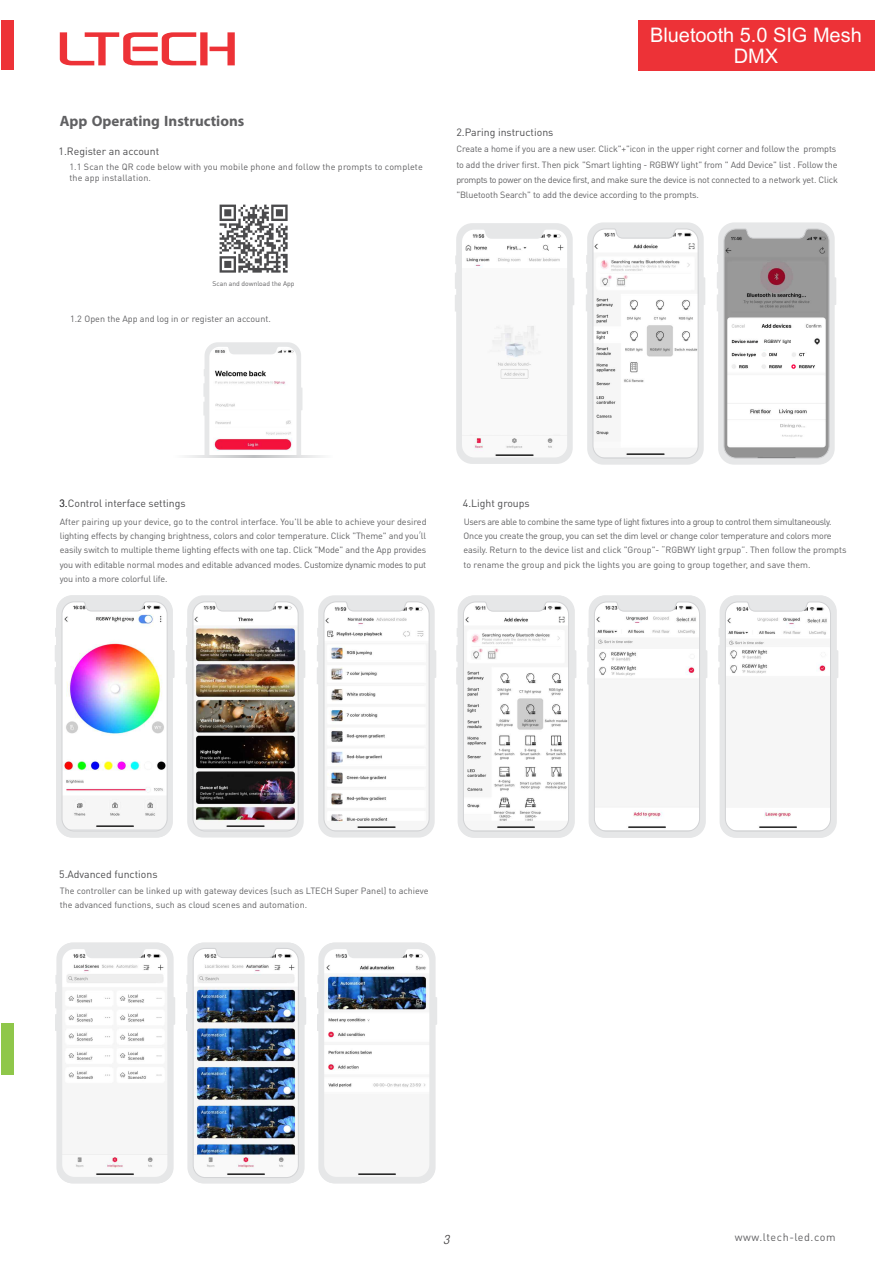
<style>
.page{position:relative;width:893px;height:1263px;background:#fff}
.page>*{position:absolute;margin:0;border:0;box-sizing:border-box;transform-origin:0 0}
.t1{font:20.1px/21.1px "Arial Unicode MS";color:#fefefe;text-align:center}
.t2{font:700 15px "Myriad Pro";color:#606062}
.t3{font:italic 300 condensed 12.9px "Helvetica Neue LT";color:#373435}
.t4{font:10.8px "DIN Pro";letter-spacing:.05em;color:#606062}
.t5{font:10.5px "DIN Pro";color:#4b4b4d}
.t6{font:9px/14.2px "DIN Pro";letter-spacing:-.01em;color:#606062}
.t7{font:9px/11.4px "DIN Pro";letter-spacing:.015em;color:#606062}
.t8{font:6.75px "DIN Pro";color:#606062}
.t9{font:4.5px "Arial";color:#000}
.s1{font-family:"Microsoft Ya Hei";font-weight:300;font-size:10.35px}
</style>
<div class="page">
<svg style="left:60px;top:32px;width:175px;height:33px"></svg>
<div style="left:1px;top:20px;width:13px;height:50px;background:#ed3237"></div>
<div style="left:1px;top:1023px;width:13px;height:51px;background:#8fc74a"></div>
<svg style="left:220px;top:205px;width:68px;height:68px"></svg>
<svg style="left:587px;top:595px;width:120px;height:243px"></svg>
<svg style="left:718px;top:595px;width:120px;height:243px"></svg>
<svg style="left:456px;top:595px;width:120px;height:243px"></svg>
<svg style="left:317px;top:942px;width:120px;height:241px"></svg>
<svg style="left:55px;top:942px;width:120px;height:241px"></svg>
<svg style="left:203px;top:342px;width:99px;height:113px"></svg>
<img style="left:209px;top:347px;width:87px;height:108px">
<svg style="left:186px;top:455px;width:136px;height:2px"></svg>
<svg style="left:586px;top:222px;width:119px;height:243px"></svg>
<svg style="left:455px;top:223px;width:119px;height:241px;background:#eaeaeb"></svg>
<img style="left:462px;top:230px;width:105px;height:227px">
<svg style="left:717px;top:222px;width:119px;height:243px"></svg>
<img style="left:186px;top:595px;width:119px;height:242px">
<svg style="left:317px;top:595px;width:119px;height:242px"></svg>
<img style="left:55px;top:595px;width:119px;height:242px">
<div style="left:638px;top:20px;width:236px;height:50px;background:#ed3237"></div>
<img style="left:324px;top:949px;width:105px;height:228px">
<img style="left:186px;top:942px;width:120px;height:241px">
<img style="left:62px;top:949px;width:105px;height:227px">
<h2 class="t2" style="left:60px;top:115px;width:186px">App Operating Instructions</h2>
<p class="t5" style="left:59px;top:147px;width:102px">1.Register an account</p>
<p class="t7" style="left:69px;top:162px;width:355px">1.1 Scan the QR code below with you mobile phone and follow the prompts to complete the app installation.</p>
<p class="t8" style="left:213px;top:281px;width:83px">Scan and download the App</p>
<p class="t6" style="left:70px;top:313px;width:202px">1.2 Open the App and log in or register an account.</p>
<h1 class="t1" style="left:650px;top:26px;width:213px">Bluetooth 5.0 SIG Mesh<br>DMX</h1>
<p class="t5" style="left:456px;top:127px;width:99px">2.Paring instructions</p>
<p class="t6" style="left:456px;top:142px;width:383px;line-height:15.5px">Create a home if you are a new user. Click"+"icon in the upper right corner and follow the prompts to add the driver first. Then pick "Smart lighting - RGBWY light" from " Add Device" list . Follow the prompts to power on the device first, and make sure the device is not connected to a network yet. Click "Bluetooth Search" to add the device according to the prompts.</p>
<p class="t9" style="left:764px;top:340px;width:28px">RGBWY light</p>
<p class="t5" style="left:59px;top:499px;width:128px">3. Control interface settings</p>
<p class="t6" style="left:60px;top:515px;width:368px;text-align:justify">After pairing up your device, go to the control interface. You'll be able to achieve your desired lighting effects by changing brightness, colors and color temperature. Click "Theme" and you<span class="s1">’</span>ll easily switch to multiple theme lighting effects with one tap. Click "Mode" and the App provides you with editable normal modes and editable advanced modes. Customize dynamic modes to put you into a more colorful life.</p>
<p class="t5" style="left:463px;top:499px;width:68px">4.Light groups</p>
<p class="t6" style="left:464px;top:515px;width:385px">Users are able to combine the same type of light fixtures into a group to control them simultaneously.<br>Once you create the group, you can set the dim level or change color temperature and colors more easily. Return to the device list and click "Group"- “RGBWY light grpup”. Then follow the prompts to rename the group and pick the lights you are going to group together, and save them.</p>
<p class="t5" style="left:59px;top:870px;width:100px">5.Advanced functions</p>
<p class="t6" style="left:60px;top:884px;width:370px">The controller can be linked up with gateway devices (such as LTECH Super Panel) to achieve the advanced functions, such as cloud scenes and automation.</p>
<h3 class="t3" style="left:443px;top:1231px;width:8px">3</h3>
<p class="t4" style="left:735px;top:1233px;width:102px">www.ltech-led.com</p>
</div>
